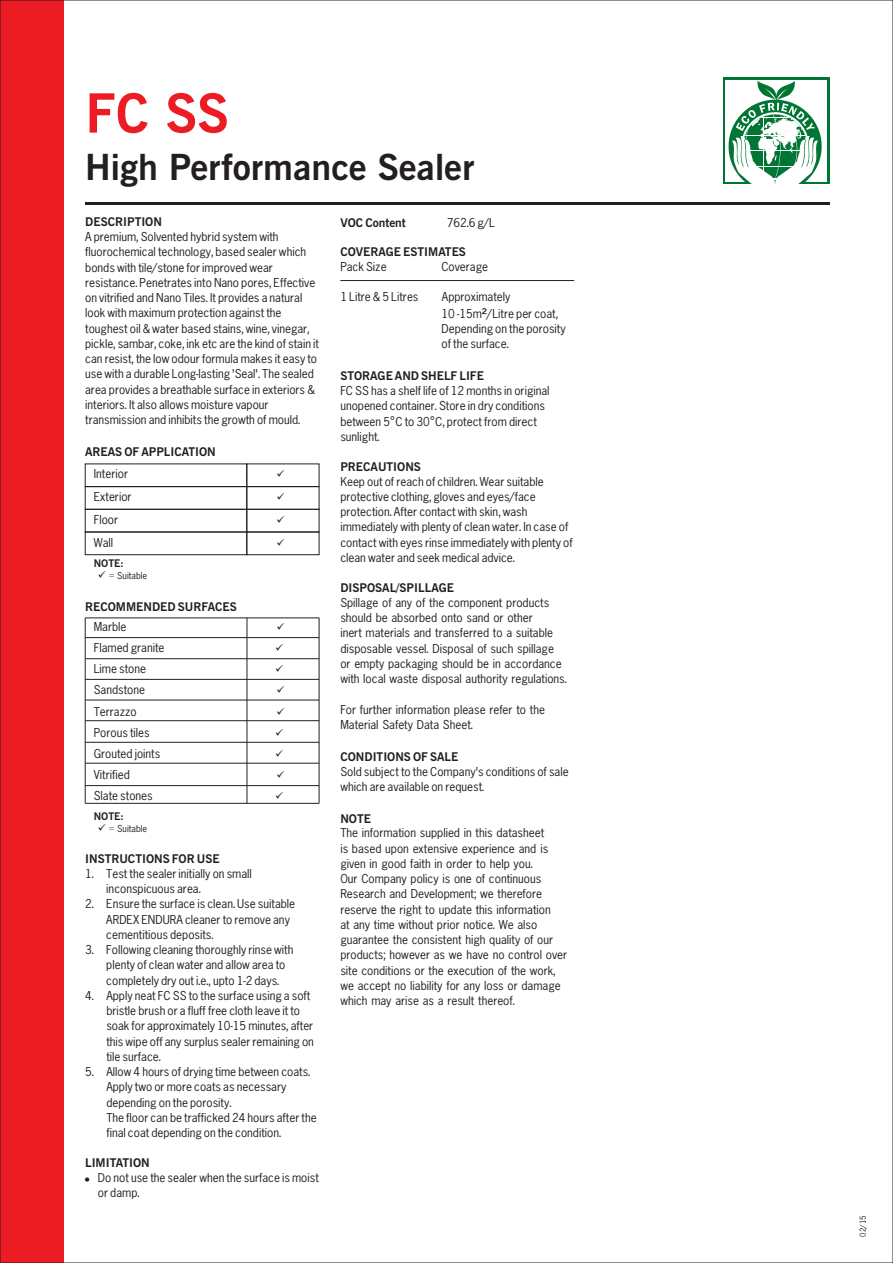
<style>
.page{position:relative;width:893px;height:1263px;background:#fff}
.page>*{position:absolute;margin:0;border:0;box-sizing:border-box;transform-origin:0 0}
.t1{font:700 54px "News Gothic BT";color:#ed1c24}
.t2{font:700 36px "News Gothic BT";color:#231f20}
.t3{font:13.5px/15.3px "News Gothic";color:#231f20}
.t4{font:700 12px "News Gothic BT";color:#231f20}
.t5{font:10.5px "News Gothic";color:#231f20}
.t6{font:700 10.5px "News Gothic BT";color:#231f20}
.t7{font:9px "News Gothic";color:#231f20}
.s1{font-family:"News Gothic BT";font-weight:700}
.s2{font-family:"Arial"}
</style>
<div class="page">
<div style="left:0;top:0;width:64px;height:1263px;background:#ed1c24"></div>
<hr style="left:85px;top:202px;width:744px;height:2px;background:#231f20">
<div style="left:85px;top:486px;width:162px;height:24px;border:1px solid #231f20"></div>
<div style="left:85px;top:509px;width:162px;height:23px;border:1px solid #231f20"></div>
<div style="left:85px;top:532px;width:162px;height:23px;border:1px solid #231f20"></div>
<div style="left:246px;top:486px;width:73px;height:24px;border:1px solid #231f20"></div>
<div style="left:246px;top:509px;width:73px;height:23px;border:1px solid #231f20"></div>
<div style="left:246px;top:532px;width:73px;height:23px;border:1px solid #231f20"></div>
<hr style="left:340px;top:280px;width:234px;height:1px;background:#231f20">
<hr style="left:85px;top:617px;width:234px;height:1px;background:#231f20">
<hr style="left:85px;top:637px;width:234px;height:1px;background:#231f20">
<hr style="left:85px;top:658px;width:234px;height:1px;background:#231f20">
<hr style="left:85px;top:679px;width:234px;height:1px;background:#231f20">
<hr style="left:85px;top:700px;width:234px;height:1px;background:#231f20">
<hr style="left:85px;top:720px;width:234px;height:1px;background:#231f20">
<hr style="left:85px;top:742px;width:234px;height:1px;background:#231f20">
<hr style="left:85px;top:763px;width:234px;height:1px;background:#231f20">
<hr style="left:85px;top:785px;width:234px;height:1px;background:#231f20">
<hr style="left:85px;top:618px;width:1px;height:185px;background:#231f20">
<hr style="left:85px;top:803px;width:234px;height:1px;background:#231f20">
<hr style="left:247px;top:618px;width:1px;height:185px;background:#231f20">
<hr style="left:319px;top:618px;width:1px;height:185px;background:#231f20">
<div style="left:723px;top:78px;width:106px;height:106px;background:#007534"></div>
<div style="left:725px;top:80px;width:102px;height:102px;background:#fff"></div>
<svg style="left:728px;top:81px;width:94px;height:103px"></svg>
<h1 class="t1" style="left:85px;top:92px;width:145px">FC SS</h1>
<h2 class="t2" style="left:85px;top:153px;width:391px">High Performance Sealer</h2>
<p class="t4" style="left:85px;top:217px;width:78px">DESCRIPTION</p>
<p class="t3" style="left:85px;top:230px;width:235px">A premium, Solvented hybrid system with fluorochemical technology, based sealer which bonds with tile/stone for improved wear resistance. Penetrates into Nano pores, Effective on vitrified and Nano Tiles. It provides a natural look with maximum protection against the toughest oil &amp; water based stains, wine, vinegar, pickle, sambar, coke, ink etc are the kind of stain it can resist, the low odour formula makes it easy to use with a durable Long-lasting 'Seal'. The sealed area provides a breathable surface in exteriors &amp; interiors. It also allows moisture vapour transmission and inhibits the growth of mould.</p>
<p class="t4" style="left:85px;top:447px;width:132px">AREAS OF APPLICATION</p>
<p class="t3" style="left:94px;top:467px;width:36px">Interior</p>
<p class="t3" style="left:94px;top:490px;width:39px">Exterior</p>
<p class="t3" style="left:94px;top:513px;width:26px">Floor</p>
<p class="t3" style="left:94px;top:536px;width:21px">Wall</p>
<p class="t6" style="left:94px;top:559px;width:32px">NOTE:</p>
<p class="t5" style="left:98px;top:572px;width:51px">✓ = Suitable</p>
<p class="t4" style="left:85px;top:602px;width:153px">RECOMMENDED SURFACES</p>
<p class="t3" style="left:94px;top:620px;width:34px">Marble</p>
<p class="t3" style="left:94px;top:641px;width:72px">Flamed granite</p>
<p class="t3" style="left:94px;top:662px;width:54px">Lime stone</p>
<p class="t3" style="left:94px;top:683px;width:53px">Sandstone</p>
<p class="t3" style="left:94px;top:704px;width:44px">Terrazzo</p>
<p class="t3" style="left:94px;top:725px;width:57px">Porous tiles</p>
<p class="t3" style="left:94px;top:746px;width:68px">Grouted joints</p>
<p class="t3" style="left:94px;top:767px;width:38px">Vitrified</p>
<p class="t3" style="left:94px;top:789px;width:60px">Slate stones</p>
<p class="t6" style="left:94px;top:812px;width:32px">NOTE:</p>
<p class="t5" style="left:98px;top:825px;width:51px">✓ = Suitable</p>
<p class="t4" style="left:85px;top:854px;width:136px">INSTRUCTIONS FOR USE</p>
<p class="t3" style="left:106px;top:867px;width:147px;text-indent:-21px">1. Test the sealer initially on small inconspicuous area.</p>
<p class="t3" style="left:106px;top:897px;width:190px;text-indent:-21px">2. Ensure the surface is clean. Use suitable<br>ARDEX ENDURA cleaner to remove any cementitious deposits.</p>
<p class="t3" style="left:106px;top:943px;width:189px;text-indent:-21px">3. Following cleaning thoroughly rinse with plenty of clean water and allow area to completely dry out i.e., upto 1-2 days.</p>
<p class="t3" style="left:106px;top:989px;width:209px;text-indent:-21px">4. Apply neat FC SS to the surface using a soft bristle brush or a fluff free cloth leave it to soak for approximately 10-15 minutes, after this wipe off any surplus sealer remaining on tile surface.</p>
<p class="t3" style="left:106px;top:1065px;width:212px;text-indent:-21px">5. Allow 4 hours of drying time between coats.<br>Apply two or more coats as necessary depending on the porosity.<br>The floor can be trafficked 24 hours after the final coat depending on the condition.</p>
<p class="t4" style="left:85px;top:1158px;width:66px">LIMITATION</p>
<p class="t3" style="left:98px;top:1171px;width:222px">Do not use the sealer when the surface is moist or damp.</p>
<p class="t4" style="left:340px;top:217px;width:67px">VOC Content</p>
<p class="t3" style="left:447px;top:215px;width:50px">762.6 g/L</p>
<p class="t4" style="left:340px;top:247px;width:127px">COVERAGE ESTIMATES</p>
<p class="t3" style="left:340px;top:260px;width:48px">Pack Size</p>
<p class="t3" style="left:441px;top:260px;width:48px">Coverage</p>
<p class="t3" style="left:340px;top:290px;width:80px">1 Litre &amp; 5 Litres</p>
<p class="t3" style="left:442px;top:290px;width:126px">Approximately<br>10 -15m<span class="s1">²</span>/Litre per coat,<br>Depending on the porosity of the surface.</p>
<p class="t4" style="left:340px;top:371px;width:145px">STORAGE AND SHELF LIFE</p>
<p class="t3" style="left:340px;top:384px;width:211px">FC SS has a shelf life of 12 months in original unopened container. Store in dry conditions between 5<span class="s2">°</span>C to 30<span class="s2">°</span>C, protect from direct sunlight.</p>
<p class="t4" style="left:340px;top:462px;width:82px">PRECAUTIONS</p>
<p class="t3" style="left:340px;top:475px;width:234px">Keep out of reach of children. Wear suitable protective clothing, gloves and eyes/face protection. After contact with skin, wash immediately with plenty of clean water. In case of contact with eyes rinse immediately with plenty of clean water and seek medical advice.</p>
<p class="t4" style="left:340px;top:583px;width:115px">DISPOSAL/SPILLAGE</p>
<p class="t3" style="left:340px;top:596px;width:228px">Spillage of any of the component products should be absorbed onto sand or other<br>inert materials and transferred to a suitable disposable vessel. Disposal of such spillage or empty packaging should be in accordance with local waste disposal authority regulations.</p>
<p class="t3" style="left:340px;top:702px;width:206px">For further information please refer to the<br>Material Safety Data Sheet.</p>
<p class="t4" style="left:340px;top:752px;width:119px">CONDITIONS OF SALE</p>
<p class="t3" style="left:340px;top:764px;width:230px">Sold subject to the Company's conditions of sale which are available on request.</p>
<p class="t4" style="left:340px;top:813px;width:32px">NOTE</p>
<p class="t3" style="left:340px;top:826px;width:228px">The information supplied in this datasheet<br>is based upon extensive experience and is given in good faith in order to help you.<br>Our Company policy is one of continuous Research and Development; we therefore reserve the right to update this information<br>at any time without prior notice. We also guarantee the consistent high quality of our products; however as we have no control over site conditions or the execution of the work, we accept no liability for any loss or damage which may arise as a result thereof.</p>
<p class="t7" style="left:860px;top:1237px;width:23px;rotate:-90deg">02/15</p>
</div>
